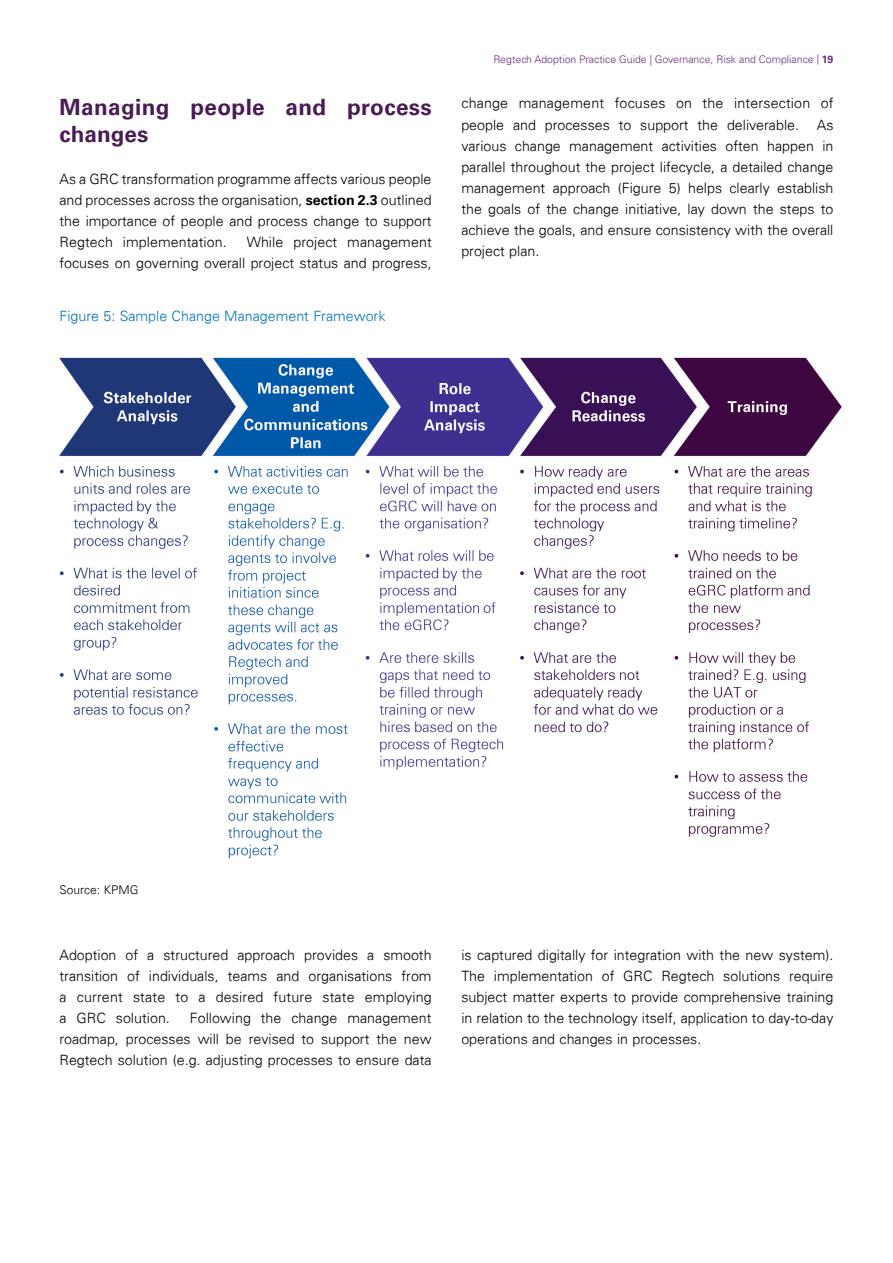
<style>
.page{position:relative;width:893px;height:1263px;background:#fff}
.page>*{position:absolute;margin:0;border:0;box-sizing:border-box;transform-origin:0 0}
.SVY_-_inside___body{font:700 22.5px/27px "Univers 65";letter-spacing:.015em;color:#4b1c54}
.Body_head{font:300 14.25px/21px "Univers 45";color:#000;text-align:justify}
.SVY_-_inside___body-2{font:300 14.25px "Univers 45";color:#0072bc}
.SVY_-_inside___body-3{font:300 12px "Univers 45";color:#000}
.t1{font:300 10.5px "Univers LT Std";color:#702784}
.s1{font-family:"Univers 65";font-weight:700}
</style>
<div class="page">
<img style="left:59px;top:357px;width:783px;height:502px">
<p class="SVY_-_inside___body" style="left:60px;top:93px;width:374px">Managing people and process changes</p>
<p class="Body_head" style="left:60px;top:168px;width:374px">As a GRC transformation programme affects various people and processes across the organisation, <span class="s1">section 2.3</span> outlined the importance of people and process change to support Regtech implementation.</p>
<p class="Body_head" style="left:60px;top:231px;width:374px;text-align:right">While project management<br>focuses on governing overall project status and progress,</p>
<p class="SVY_-_inside___body-2" style="left:60px;top:308px;width:327px">Figure 5: Sample Change Management Framework</p>
<p class="t1" style="left:493px;top:53px;width:341px">Regtech Adoption Practice Guide | Governance, Risk and Compliance | <span class="s1">19</span></p>
<p class="Body_head" style="left:461px;top:93px;width:374px">change management focuses on the intersection of people and processes to support the deliverable. As various change management activities often happen in parallel throughout the project lifecycle, a detailed change management approach (Figure 5) helps clearly establish the goals of the change initiative, lay down the steps to achieve the goals, and ensure consistency with the overall project plan.</p>
<p class="SVY_-_inside___body-3" style="left:60px;top:882px;width:81px">Source: KPMG</p>
<p class="Body_head" style="left:60px;top:944px;width:374px">Adoption of a structured approach provides a smooth transition of individuals, teams and organisations from a current state to a desired future state employing a GRC solution.</p>
<p class="Body_head" style="left:60px;top:1007px;width:374px;text-indent:130px">Following the change management roadmap, processes will be revised to support the new Regtech solution (e.g. adjusting processes to ensure data</p>
<p class="Body_head" style="left:461px;top:944px;width:374px">is captured digitally for integration with the new system).<br>The implementation of GRC Regtech solutions require subject matter experts to provide comprehensive training in relation to the technology itself, application to day-to-day operations and changes in processes.</p>
</div>
